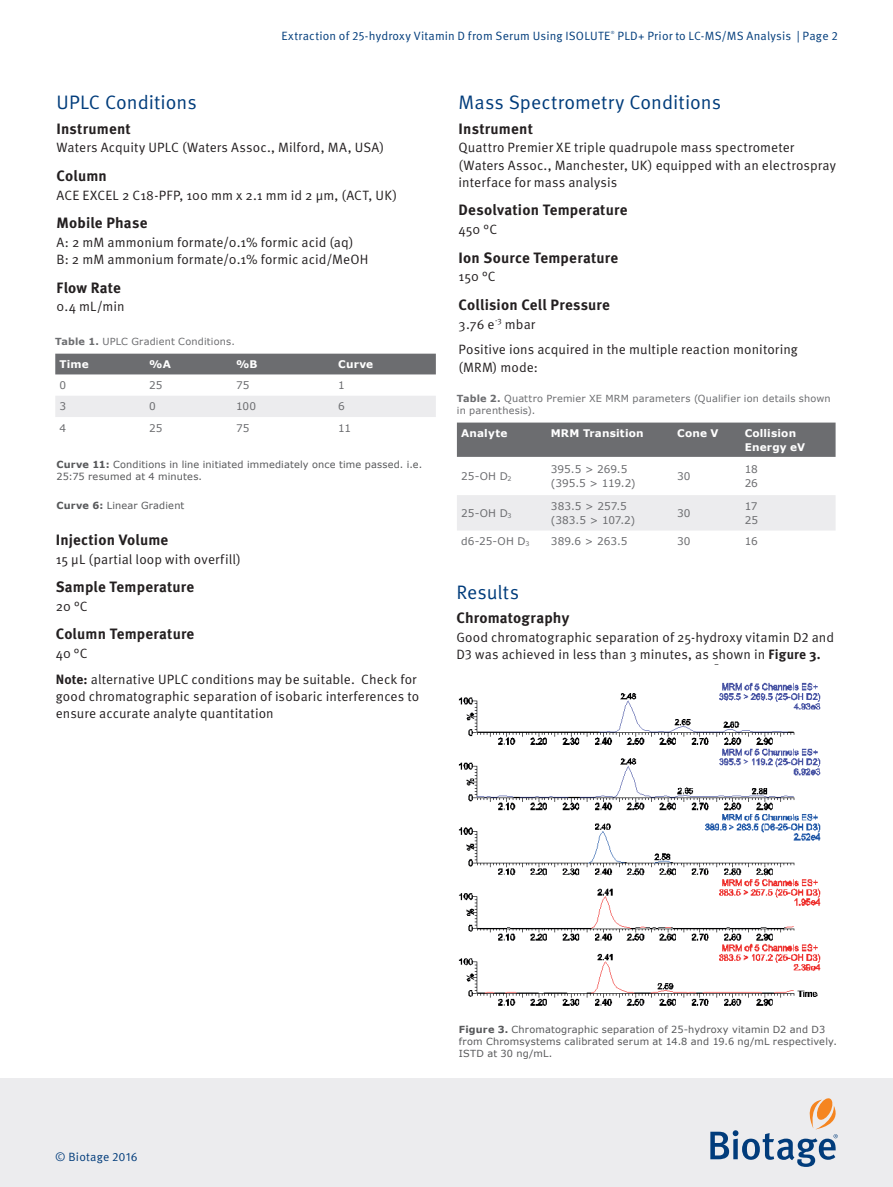
<style>
.page{position:relative;width:893px;height:1187px;background:#fff}
.page>*{position:absolute;margin:0;border:0;box-sizing:border-box;transform-origin:0 0}
.t1{font:19.5px "Meta OT Norm";color:#013c7b}
.t2{font:700 15px "Meta OT";letter-spacing:.01em;color:#231f20}
.t3{font:13.5px/17.2px "Meta OT Norm";letter-spacing:.005em;color:#231f20}
.t4{font:12px "Meta OT Norm";letter-spacing:.015em;color:#013c7b}
.t5{font:10.5px/13.5px "Verdana";color:#6c6d70}
.t6{font:700 10.5px/13.5px "Verdana";letter-spacing:.015em;color:#fff}
.t7{font:9.75px/12px "Verdana";letter-spacing:.015em;color:#57585a}
.t8{font:9.75px/12px "Verdana";letter-spacing:.02em;color:#6c6d70}
.t9{font:4.35px "Meta OT Norm";color:#013c7b}
.s1{font-weight:700}
.s2{font-family:"Meta OT";font-weight:700}
</style>
<div class="page">
<div style="left:0;top:1078px;width:893px;height:108px;background:#ececee"></div>
<svg style="left:710px;top:1098px;width:128px;height:68px"></svg>
<div style="left:55px;top:353px;width:381px;height:21px;background:#6c6d70"></div>
<div style="left:55px;top:396px;width:381px;height:21px;background:#ececee"></div>
<div style="left:457px;top:422px;width:379px;height:35px;background:#6c6d70"></div>
<div style="left:457px;top:495px;width:379px;height:35px;background:#ececee"></div>
<img style="left:458px;top:664px;width:363px;height:342px">
<p class="t4" style="left:281px;top:29px;width:330px">Extraction of 25-hydroxy Vitamin D from Serum Using ISOLUTE</p>
<p class="t9" style="left:611px;top:30px;width:5px">®</p>
<p class="t4" style="left:617px;top:29px;width:222px">PLD+ Prior to LC-MS/MS Analysis | Page 2</p>
<h1 class="t1" style="left:57px;top:91px;width:142px">UPLC Conditions</h1>
<p class="t2" style="left:57px;top:119px;width:76px">Instrument</p>
<p class="t3" style="left:57px;top:139px;width:329px">Waters Acquity UPLC (Waters Assoc., Milford, MA, USA)</p>
<p class="t2" style="left:57px;top:167px;width:52px">Column</p>
<p class="t3" style="left:57px;top:186px;width:342px">ACE EXCEL 2 C18-PFP, 100 mm x 2.1 mm id 2 μm, (ACT, UK)</p>
<p class="t2" style="left:57px;top:214px;width:93px">Mobile Phase</p>
<p class="t3" style="left:57px;top:234px;width:313px">A: 2 mM ammonium formate/0.1% formic acid (aq)<br>B: 2 mM ammonium formate/0.1% formic acid/MeOH</p>
<p class="t2" style="left:57px;top:278px;width:66px">Flow Rate</p>
<p class="t3" style="left:57px;top:298px;width:70px">0.4 mL/min</p>
<p class="t8" style="left:55px;top:336px;width:181px"><span class="s1">Table 1.</span> UPLC Gradient Conditions.</p>
<p class="t6" style="left:60px;top:357px;width:31px">Time</p>
<p class="t6" style="left:149px;top:357px;width:23px">%A</p>
<p class="t6" style="left:236px;top:357px;width:23px">%B</p>
<p class="t6" style="left:338px;top:357px;width:36px">Curve</p>
<p class="t5" style="left:60px;top:378px;width:8px">0</p>
<p class="t5" style="left:149px;top:378px;width:15px">25</p>
<p class="t5" style="left:236px;top:378px;width:15px">75</p>
<p class="t5" style="left:338px;top:378px;width:8px">1</p>
<p class="t5" style="left:60px;top:400px;width:8px">3</p>
<p class="t5" style="left:149px;top:400px;width:8px">0</p>
<p class="t5" style="left:236px;top:400px;width:21px">100</p>
<p class="t5" style="left:338px;top:400px;width:8px">6</p>
<p class="t5" style="left:60px;top:421px;width:8px">4</p>
<p class="t5" style="left:149px;top:421px;width:15px">25</p>
<p class="t5" style="left:236px;top:421px;width:15px">75</p>
<p class="t5" style="left:338px;top:421px;width:14px">11</p>
<p class="t7" style="left:57px;top:459px;width:367px"><span class="s1">Curve 11:</span> Conditions in line initiated immediately once time passed. i.e.<br>25:75 resumed at 4 minutes.</p>
<p class="t7" style="left:57px;top:500px;width:129px"><span class="s1">Curve 6:</span> Linear Gradient</p>
<p class="t2" style="left:56px;top:530px;width:114px">Injection Volume</p>
<p class="t3" style="left:56px;top:550px;width:187px">15 μL (partial loop with overfill)</p>
<p class="t2" style="left:56px;top:578px;width:140px">Sample Temperature</p>
<p class="t3" style="left:56px;top:598px;width:33px">20 °C</p>
<p class="t2" style="left:56px;top:625px;width:140px">Column Temperature</p>
<p class="t3" style="left:56px;top:641px;width:362px;line-height:25.8px">40 °C<br><span class="s2">Note:</span> alternative UPLC conditions may be suitable. Check for</p>
<p class="t3" style="left:56px;top:688px;width:365px">good chromatographic separation of isobaric interferences to ensure accurate analyte quantitation</p>
<h1 class="t1" style="left:459px;top:91px;width:264px">Mass Spectrometry Conditions</h1>
<p class="t2" style="left:459px;top:119px;width:76px">Instrument</p>
<p class="t3" style="left:459px;top:139px;width:379px">Quattro Premier XE triple quadrupole mass spectrometer (Waters Assoc., Manchester, UK) equipped with an electrospray interface for mass analysis</p>
<p class="t2" style="left:459px;top:201px;width:170px">Desolvation Temperature</p>
<p class="t3" style="left:459px;top:221px;width:40px">450 °C</p>
<p class="t2" style="left:459px;top:248px;width:161px">Ion Source Temperature</p>
<p class="t3" style="left:459px;top:268px;width:39px">150 °C</p>
<p class="t2" style="left:459px;top:296px;width:153px">Collision Cell Pressure</p>
<p class="t3" style="left:459px;top:311px;width:341px;line-height:25.8px">3.76 e<sup>-3</sup> mbar<br>Positive ions acquired in the multiple reaction monitoring</p>
<p class="t3" style="left:459px;top:359px;width:81px">(MRM) mode:</p>
<p class="t8" style="left:457px;top:392px;width:375px"><span class="s1">Table 2.</span> Quattro Premier XE MRM parameters (Qualifier ion details shown in parenthesis).</p>
<p class="t6" style="left:461px;top:426px;width:48px">Analyte</p>
<p class="t6" style="left:551px;top:426px;width:94px">MRM Transition</p>
<p class="t6" style="left:677px;top:426px;width:43px">Cone V</p>
<p class="t6" style="left:745px;top:426px;width:62px">Collision<br>Energy eV</p>
<p class="t5" style="left:461px;top:469px;width:52px">25-OH D<sub>2</sub></p>
<p class="t5" style="left:551px;top:463px;width:86px">395.5 &gt; 269.5 (395.5 &gt; 119.2)</p>
<p class="t5" style="left:677px;top:469px;width:15px">30</p>
<p class="t5" style="left:745px;top:463px;width:15px">18<br>26</p>
<p class="t5" style="left:461px;top:506px;width:52px">25-OH D<sub>3</sub></p>
<p class="t5" style="left:551px;top:499px;width:86px">383.5 &gt; 257.5 (383.5 &gt; 107.2)</p>
<p class="t5" style="left:677px;top:506px;width:15px">30</p>
<p class="t5" style="left:745px;top:499px;width:15px">17<br>25</p>
<p class="t5" style="left:461px;top:534px;width:70px">d6-25-OH D<sub>3</sub></p>
<p class="t5" style="left:551px;top:534px;width:78px">389.6 &gt; 263.5</p>
<p class="t5" style="left:677px;top:534px;width:15px">30</p>
<p class="t5" style="left:745px;top:534px;width:15px">16</p>
<h1 class="t1" style="left:456px;top:580px;width:64px">Results</h1>
<p class="t2" style="left:456px;top:609px;width:114px">Chromatography</p>
<p class="t3" style="left:456px;top:628px;width:379px">Good chromatographic separation of 25-hydroxy vitamin D2 and<br>D3 was achieved in less than 3 minutes, as shown in <span class="s2">Figure 3.</span></p>
<p class="t4" style="left:55px;top:1149px;width:84px">© Biotage 2016</p>
<p class="t7" style="left:459px;top:1023px;width:379px"><span class="s1">Figure 3.</span> Chromatographic separation of 25-hydroxy vitamin D2 and D3 from Chromsystems calibrated serum at 14.8 and 19.6 ng/mL respectively.<br>ISTD at 30 ng/mL.</p>
</div>
